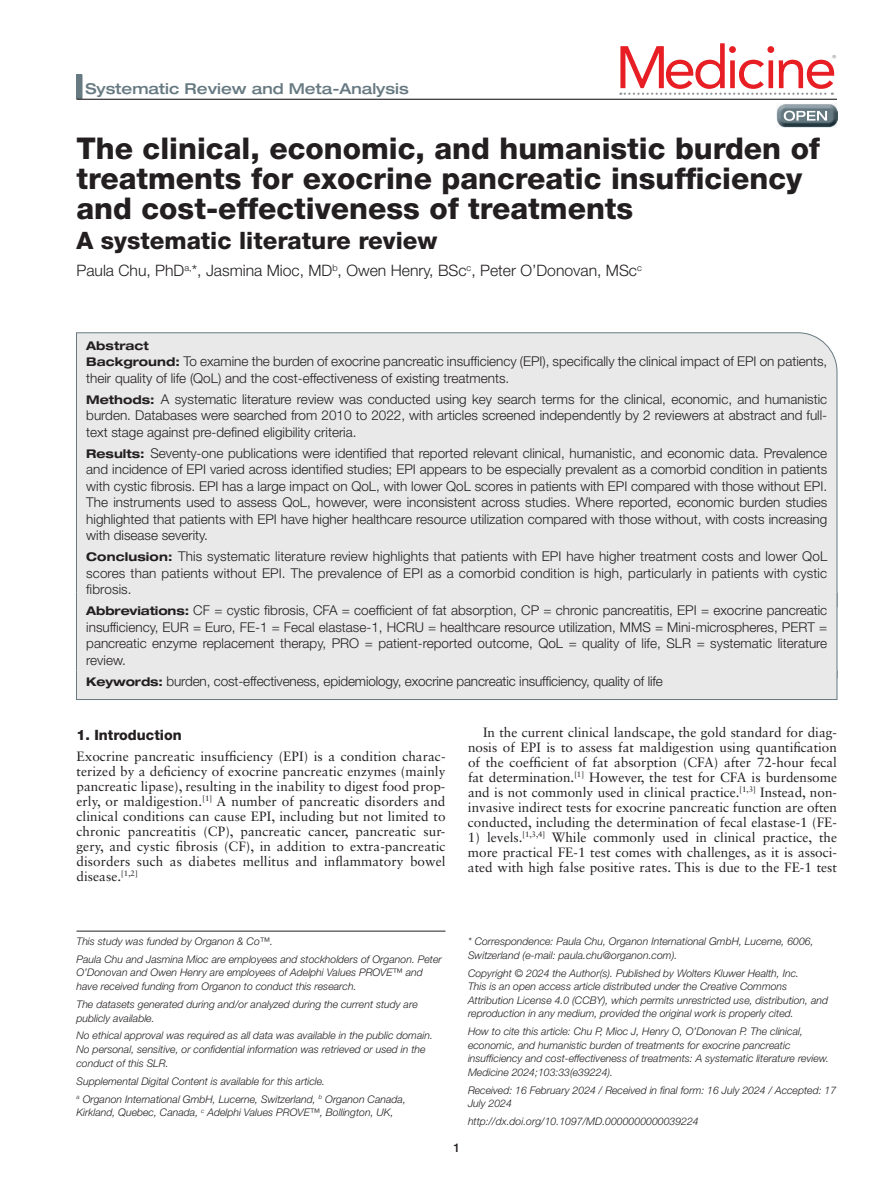
<style>
.page{position:relative;width:891px;height:1188px;background:#fff}
.page>*{position:absolute;margin:0;border:0;box-sizing:border-box;transform-origin:0 0}
.t1{font:59.4px "Avenir";letter-spacing:-.06em;color:#e71e24}
.t2{font:800 30px/30px "Helvetica Neue LT Std";color:#231f20}
.t3{font:800 24px "Helvetica Neue LT Std";color:#231f20}
.t4{font:300 15.75px "Helvetica Neue LT Std";color:#231f20}
.t5{font:500 expanded 15px "Helvetica Neue LT Std";color:#667981}
.t6{font:800 14.25px "Helvetica Neue LT Std";color:#231f20}
.t7{font:300 13.5px/16.5px "Helvetica Neue LT Std";color:#231f20;text-align:justify}
.t8{font:13.5px/15px "Sabon LT Std";color:#231f20;text-align:justify}
.t9{font:700 expanded 12px "Helvetica Neue LT Std";color:#231f20}
.t10{font:500 12px "Helvetica Neue LT Std";color:#231f20}
.t11{font:italic 300 10.5px/13.5px "Helvetica Neue LT Std";color:#231f20}
.t12{font:500 10.35px "Akzidenz Grotesk BE";color:#909295}
.s1{font-weight:700;font-stretch:expanded;font-size:12px}
</style>
<div class="page">
<div style="left:76px;top:74px;width:6px;height:25px;background:#677981"></div>
<hr style="left:76px;top:99px;width:761px;height:1px;background:#231f20">
<img style="left:776px;top:104px;width:61px;height:24px">
<svg style="left:784px;top:111px;width:43px;height:10px"></svg>
<svg style="left:620px;top:93px;width:213px;height:2px"></svg>
<div style="left:76px;top:332px;width:762px;height:276px;background:#e9e9e9"></div>
<div style="left:76px;top:592px;width:761px;height:87px;background:#e9e9e9"></div>
<div style="left:76px;top:670px;width:761px;height:30px;background:#e9e9e9"></div>
<div style="left:76px;top:670px;width:761px;height:30px;border:1px solid #677981"></div>
<hr style="left:76px;top:931px;width:370px;height:1px;background:#231f20">
<p class="t5" style="left:86px;top:80px;width:325px">Systematic Review and Meta-Analysis</p>
<h1 class="t1" style="left:615px;top:33px;width:223px">Medicine</h1>
<p class="t12" style="left:832px;top:52px;width:6px">®</p>
<h2 class="t2" style="left:76px;top:134px;width:745px">The clinical, economic, and humanistic burden of treatments for exocrine pancreatic insufficiency and cost-effectiveness of treatments</h2>
<h3 class="t3" style="left:76px;top:227px;width:362px">A systematic literature review</h3>
<p class="t4" style="left:76px;top:261px;width:567px">Paula Chu, PhD<sup>a,</sup>*, Jasmina Mioc, MD<sup>b</sup>, Owen Henry, BSc<sup>c</sup>, Peter O’Donovan, MSc<sup>c</sup></p>
<p class="t9" style="left:86px;top:338px;width:64px">Abstract</p>
<p class="t7" style="left:86px;top:353px;width:743px"><span class="s1">Background:</span> To examine the burden of exocrine pancreatic insufficiency (EPI), specifically the clinical impact of EPI on patients, their quality of life (QoL) and the cost-effectiveness of existing treatments.</p>
<p class="t7" style="left:86px;top:391px;width:743px"><span class="s1">Methods:</span> A systematic literature review was conducted using key search terms for the clinical, economic, and humanistic burden. Databases were searched from 2010 to 2022, with articles screened independently by 2 reviewers at abstract and full&shy;text stage against pre-defined eligibility criteria.</p>
<p class="t7" style="left:86px;top:445px;width:743px"><span class="s1">Results:</span> Seventy-one publications were identified that reported relevant clinical, humanistic, and economic data. Prevalence and incidence of EPI varied across identified studies; EPI appears to be especially prevalent as a comorbid condition in patients with cystic fibrosis. EPI has a large impact on QoL, with lower QoL scores in patients with EPI compared with those without EPI.<br>The instruments used to assess QoL, however, were inconsistent across studies. Where reported, economic burden studies highlighted that patients with EPI have higher healthcare resource utilization compared with those without, with costs increasing with disease severity.</p>
<p class="t7" style="left:86px;top:548px;width:743px"><span class="s1">Conclusion:</span> This systematic literature review highlights that patients with EPI have higher treatment costs and lower QoL scores than patients without EPI. The prevalence of EPI as a comorbid condition is high, particularly in patients with cystic fibrosis.</p>
<p class="t7" style="left:86px;top:602px;width:743px"><span class="s1">Abbreviations:</span> CF = cystic fibrosis, CFA = coefficient of fat absorption, CP = chronic pancreatitis, EPI = exocrine pancreatic insufficiency, EUR = Euro, FE-1 = Fecal elastase-1, HCRU = healthcare resource utilization, MMS = Mini-microspheres, PERT = pancreatic enzyme replacement therapy, PRO = patient-reported outcome, QoL = quality of life, SLR = systematic literature review.</p>
<p class="t7" style="left:86px;top:673px;width:578px"><span class="s1">Keywords:</span> burden, cost-effectiveness, epidemiology, exocrine pancreatic insufficiency, quality of life</p>
<p class="t6" style="left:76px;top:726px;width:107px">1. Introduction</p>
<p class="t8" style="left:76px;top:749px;width:371px">Exocrine pancreatic insufficiency (EPI) is a condition charac&shy;terized by a deficiency of exocrine pancreatic enzymes (mainly pancreatic lipase), resulting in the inability to digest food prop&shy;erly, or maldigestion.<sup>[1]</sup> A number of pancreatic disorders and clinical conditions can cause EPI, including but not limited to chronic pancreatitis (CP), pancreatic cancer, pancreatic sur&shy;gery, and cystic fibrosis (CF), in addition to extra-pancreatic disorders such as diabetes mellitus and inflammatory bowel disease.<sup>[1,2]</sup></p>
<p class="t8" style="left:468px;top:725px;width:371px;text-indent:15px">In the current clinical landscape, the gold standard for diag&shy;nosis of EPI is to assess fat maldigestion using quantification of the coefficient of fat absorption (CFA) after 72-hour fecal fat determination.<sup>[1]</sup> However, the test for CFA is burdensome and is not commonly used in clinical practice.<sup>[1,3]</sup> Instead, non&shy;invasive indirect tests for exocrine pancreatic function are often conducted, including the determination of fecal elastase-1 (FE-</p>
<p class="t8" style="left:468px;top:830px;width:371px">1) levels.<sup>[1,3,4]</sup> While commonly used in clinical practice, the more practical FE-1 test comes with challenges, as it is associ&shy;ated with high false positive rates. This is due to the FE-1 test</p>
<p class="t11" style="left:76px;top:932px;width:367px;line-height:18px">This study was funded by Organon &amp; Co™.<br>Paula Chu and Jasmina Mioc are employees and stockholders of Organon. Peter</p>
<p class="t11" style="left:76px;top:966px;width:348px">O’Donovan and Owen Henry are employees of Adelphi Values PROVE™ and have received funding from Organon to conduct this research.</p>
<p class="t11" style="left:76px;top:997px;width:343px">The datasets generated during and/or analyzed during the current study are publicly available.</p>
<p class="t11" style="left:76px;top:1029px;width:358px">No ethical approval was required as all data was available in the public domain.<br>No personal, sensitive, or confidential information was retrieved or used in the conduct of this SLR.</p>
<p class="t11" style="left:76px;top:1072px;width:331px;line-height:18px">Supplemental Digital Content is available for this article.<br><sup>a</sup> Organon International GmbH, Lucerne, Switzerland, <sup>b</sup> Organon Canada,</p>
<p class="t11" style="left:76px;top:1105px;width:319px">Kirkland, Quebec, Canada, <sup>c</sup> Adelphi Values PROVE™, Bollington, UK,</p>
<p class="t10" style="left:453px;top:1140px;width:8px">1</p>
<p class="t11" style="left:468px;top:934px;width:347px">* Correspondence: Paula Chu, Organon International GmbH, Lucerne, 6006,<br>Switzerland (e-mail: paula.chu@organon.com).</p>
<p class="t11" style="left:468px;top:966px;width:362px">Copyright © 2024 the Author(s). Published by Wolters Kluwer Health, Inc.<br>This is an open access article distributed under the Creative Commons Attribution License 4.0 (CCBY), which permits unrestricted use, distribution, and reproduction in any medium, provided the original work is properly cited.</p>
<p class="t11" style="left:468px;top:1024px;width:362px">How to cite this article: Chu P, Mioc J, Henry O, O’Donovan P. The clinical, economic, and humanistic burden of treatments for exocrine pancreatic insufficiency and cost-effectiveness of treatments: A systematic literature review.<br>Medicine 2024;103:33(e39224).</p>
<p class="t11" style="left:468px;top:1083px;width:370px">Received: 16 February 2024 / Received in final form: 16 July 2024 / Accepted: 17<br>July 2024</p>
<p class="t11" style="left:468px;top:1114px;width:232px">http://dx.doi.org/10.1097/MD.0000000000039224</p>
</div>
